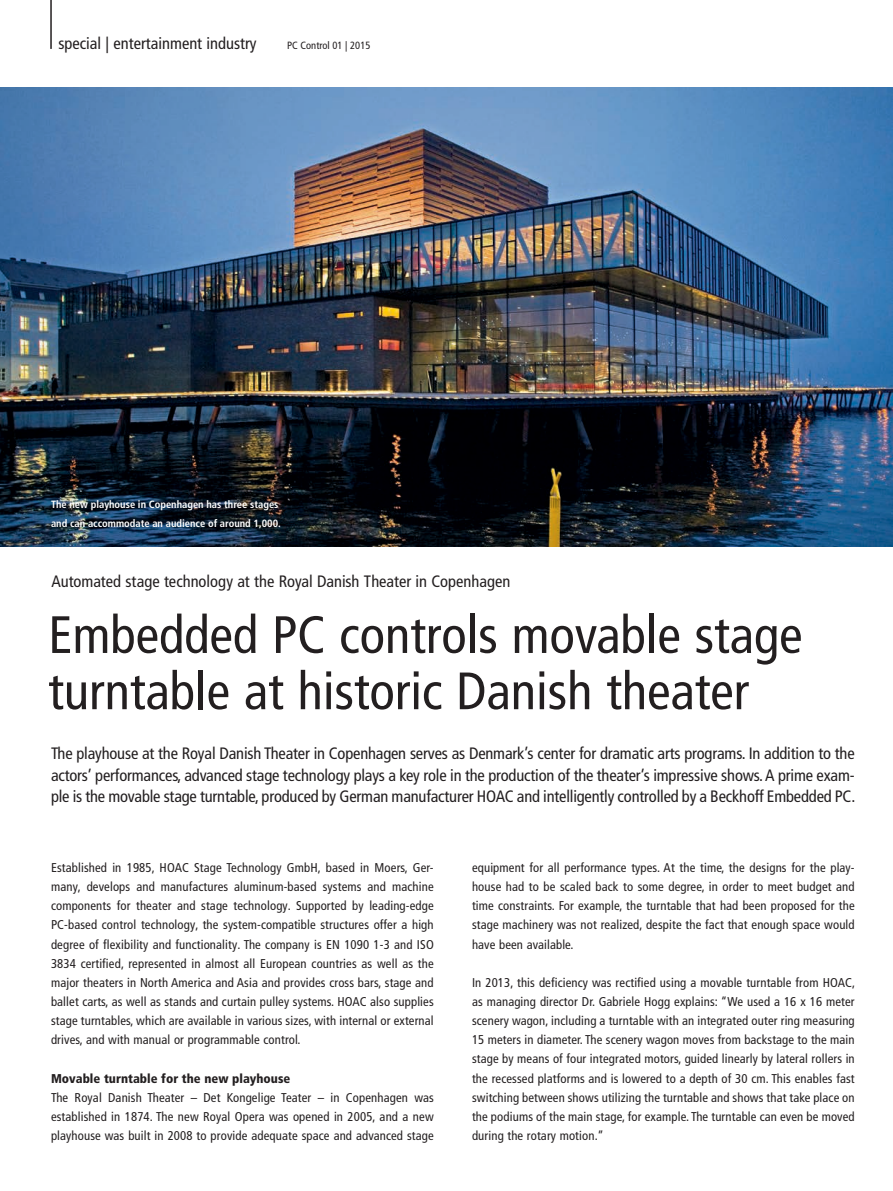
<style>
.page{position:relative;width:893px;height:1191px;background:#fff}
.page>*{position:absolute;margin:0;border:0;box-sizing:border-box;transform-origin:0 0}
.t1{font:condensed 52.5px/56.2px "Frutiger LT Pro";color:#231f20}
.t2{font:condensed 16.5px/21.3px "Frutiger LT Pro";letter-spacing:-.005em;color:#231f20;text-align:justify}
.t3{font:condensed 12.75px/19.2px "Frutiger LT Pro";letter-spacing:.01em;color:#231f20;text-align:justify}
.t4{font:900 condensed 12.75px "Frutiger LT Pro";color:#231f20}
.t5{font:700 condensed 10.5px/19.2px "Frutiger LT Pro";color:#fff}
.t6{font:condensed 10.5px "Frutiger LT Pro";color:#231f20}
</style>
<div class="page">
<img style="left:0;top:87px;width:893px;height:459px">
<hr style="left:50px;top:0;width:2px;height:49px;background:#231f20">
<p class="t2" style="left:58px;top:33px;width:200px">special | entertainment industry</p>
<p class="t6" style="left:287px;top:39px;width:85px">PC Control 01 | 2015</p>
<p class="t5" style="left:51px;top:495px;width:231px">The new playhouse in Copenhagen has three stages and can accommodate an audience of around 1,000.</p>
<p class="t2" style="left:51px;top:570px;width:460px">Automated stage technology at the Royal Danish Theater in Copenhagen</p>
<h1 class="t1" style="left:48px;top:607px;width:756px">Embedded PC controls movable stage turntable at historic Danish theater</h1>
<p class="t2" style="left:51px;top:743px;width:806px">The playhouse at the Royal Danish Theater in Copenhagen serves as Denmark’s center for dramatic arts programs. In addition to the actors’ performances, advanced stage technology plays a key role in the production of the theater’s impressive shows. A prime exam&shy;ple is the movable stage turntable, produced by German manufacturer HOAC and intelligently controlled by a Beckhoff Embedded PC.</p>
<p class="t3" style="left:51px;top:858px;width:384px">Established in 1985, HOAC Stage Technology GmbH, based in Moers, Ger&shy;many, develops and manufactures aluminum-based systems and machine components for theater and stage technology. Supported by leading-edge PC-based control technology, the system-compatible structures offer a high degree of flexibility and functionality. The company is EN 1090 1-3 and ISO 3834 certified, represented in almost all European countries as well as the major theaters in North America and Asia and provides cross bars, stage and ballet carts, as well as stands and curtain pulley systems. HOAC also supplies stage turntables, which are available in various sizes, with internal or external drives, and with manual or programmable control.</p>
<p class="t4" style="left:51px;top:1070px;width:241px">Movable turntable for the new playhouse</p>
<p class="t3" style="left:51px;top:1087px;width:384px">The Royal Danish Theater – Det Kongelige Teater – in Copenhagen was established in 1874. The new Royal Opera was opened in 2005, and a new playhouse was built in 2008 to provide adequate space and advanced stage</p>
<p class="t3" style="left:472px;top:858px;width:384px">equipment for all performance types. At the time, the designs for the play&shy;house had to be scaled back to some degree, in order to meet budget and time constraints. For example, the turntable that had been proposed for the stage machinery was not realized, despite the fact that enough space would have been available.</p>
<p class="t3" style="left:472px;top:973px;width:385px">In 2013, this deficiency was rectified using a movable turntable from HOAC, as managing director Dr. Gabriele Hogg explains: “We used a 16 x 16 meter scenery wagon, including a turntable with an integrated outer ring measuring 15 meters in diameter. The scenery wagon moves from backstage to the main stage by means of four integrated motors, guided linearly by lateral rollers in the recessed platforms and is lowered to a depth of 30 cm. This enables fast switching between shows utilizing the turntable and shows that take place on the podiums of the main stage, for example. The turntable can even be moved during the rotary motion.”</p>
</div>
